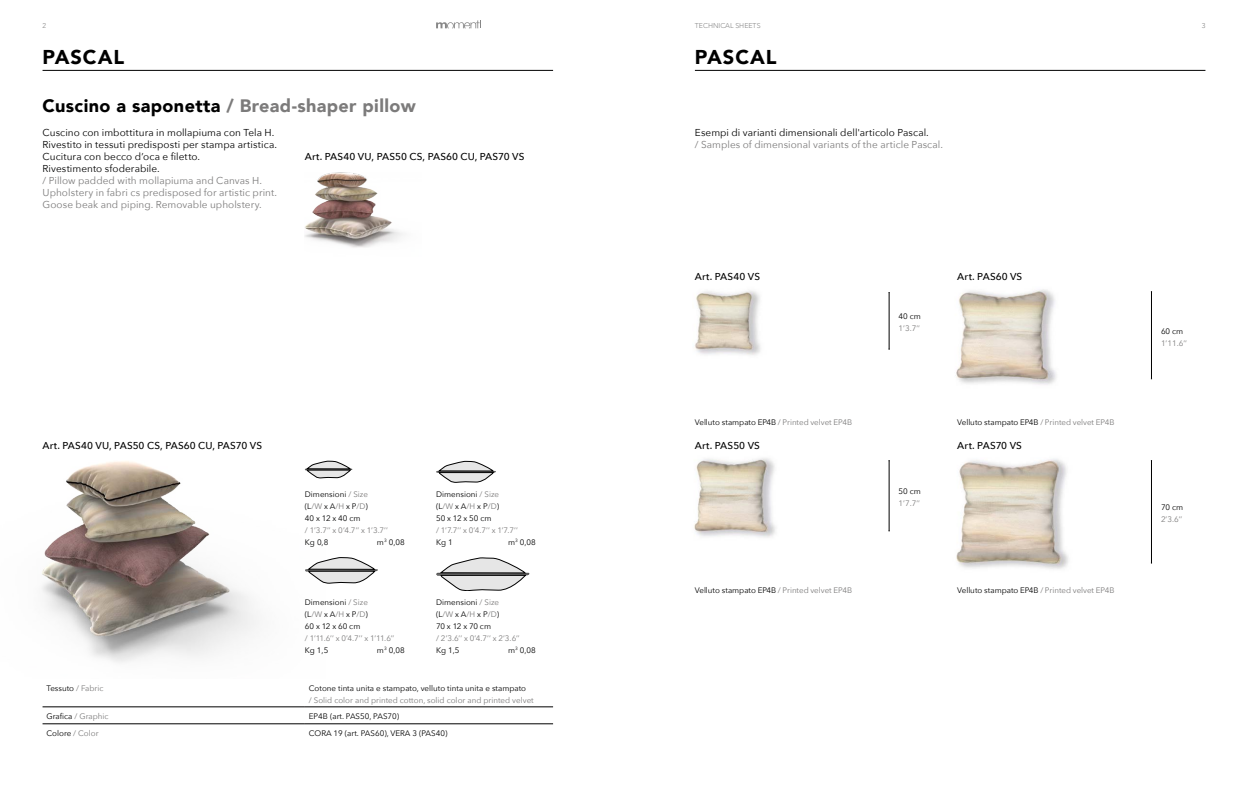
<style>
.page{position:relative;width:1248px;height:794px;background:#fff}
.page>*{position:absolute;margin:0;border:0;box-sizing:border-box;transform-origin:0 0}
.t1{font:900 20px "Avenir";letter-spacing:.05em;color:#000}
.t2{font:900 18px "Avenir";letter-spacing:.02em;color:#7c7b7b}
.t3{font:10px/12px "Avenir Next";letter-spacing:.005em;color:#000}
.t4{font:10px/12px "Avenir Next";letter-spacing:.005em;color:#7c7b7b}
.t5{font:500 10px "Avenir Next";letter-spacing:.005em;color:#000}
.t6{font:8px/12px "Avenir Next";color:#000;text-align:justify}
.t7{font:8px "Avenir Next";color:#7c7b7b}
.t8{font:700 7.7px "Arial";color:#000}
.t9{font:300 7px "Avenir";color:#878787}
.s1{color:#000}
.s2{color:#7c7b7b}
.s3{font-weight:400}
</style>
<div class="page">
<img style="left:41px;top:461px;width:285px;height:202px">
<img style="left:305px;top:172px;width:98px;height:76px">
<svg style="left:305px;top:460px;width:47px;height:18px"></svg>
<svg style="left:436px;top:460px;width:59px;height:22px"></svg>
<svg style="left:305px;top:557px;width:72px;height:26px"></svg>
<svg style="left:436px;top:557px;width:93px;height:34px"></svg>
<img style="left:695px;top:290px;width:66px;height:65px">
<img style="left:694px;top:458px;width:82px;height:80px">
<img style="left:956px;top:289px;width:100px;height:96px">
<img style="left:956px;top:459px;width:112px;height:110px">
<hr style="left:43px;top:70px;width:510px;height:1px;background:#000">
<hr style="left:694px;top:70px;width:511px;height:1px;background:#000">
<svg style="left:436px;top:20px;width:45px;height:8px"></svg>
<hr style="left:888px;top:292px;width:1px;height:57px;background:#000">
<hr style="left:1151px;top:292px;width:1px;height:87px;background:#000">
<hr style="left:888px;top:460px;width:1px;height:71px;background:#000">
<hr style="left:1151px;top:460px;width:1px;height:103px;background:#000">
<hr style="left:43px;top:706px;width:262px;height:1px;background:#000">
<hr style="left:305px;top:706px;width:248px;height:1px;background:#000">
<hr style="left:43px;top:723px;width:262px;height:1px;background:#000">
<hr style="left:305px;top:723px;width:248px;height:1px;background:#000">
<p class="t9" style="left:43px;top:22px;width:5px">2</p>
<p class="t9" style="left:694px;top:22px;width:67px">TECHNICAL SHEETS</p>
<p class="t9" style="left:1201px;top:22px;width:5px">3</p>
<h1 class="t1" style="left:694px;top:40px;width:83px">PASCAL</h1>
<h1 class="t1" style="left:43px;top:40px;width:83px">PASCAL</h1>
<h2 class="t2" style="left:43px;top:91px;width:375px"><span class="s1">Cuscino a saponetta</span> / Bread-shaper pillow</h2>
<p class="t3" style="left:43px;top:126px;width:236px">Cuscino con imbottitura in mollapiuma con Tela H.<br>Rivestito in tessuti predisposti per stampa artistica.<br>Cucitura con becco d’oca e filetto.<br>Rivestimento sfoderabile.</p>
<p class="t4" style="left:43px;top:174px;width:236px">/ Pillow padded with mollapiuma and Canvas H.<br>Upholstery in fabri cs predisposed for artistic print.<br>Goose beak and piping. Removable upholstery.</p>
<p class="t5" style="left:305px;top:148px;width:221px">Art. PAS40 VU, PAS50 CS, PAS60 CU, PAS70 VS</p>
<p class="t5" style="left:43px;top:436px;width:221px">Art. PAS40 VU, PAS50 CS, PAS60 CU, PAS70 VS</p>
<p class="t6" style="left:305px;top:487px;width:65px">Dimensioni <span class="s2">/ Size </span>(L<span class="s2">/W</span> x A<span class="s2">/H</span> x P<span class="s2">/D</span>)<br>40 x 12 x 40 cm</p>
<p class="t7" style="left:305px;top:523px;width:85px">/ 1’3.7’’ x 0’4.7’’ x 1’3.7’’</p>
<p class="t6" style="left:305px;top:535px;width:25px">Kg 0,8</p>
<p class="t6" style="left:377px;top:535px;width:29px">m<sup>3</sup> 0,08</p>
<p class="t6" style="left:305px;top:595px;width:65px">Dimensioni <span class="s2">/ Size </span>(L<span class="s2">/W</span> x A<span class="s2">/H</span> x P<span class="s2">/D</span>)<br>60 x 12 x 60 cm</p>
<p class="t7" style="left:305px;top:631px;width:91px">/ 1’11.6’’ x 0’4.7’’ x 1’11.6’’</p>
<p class="t6" style="left:305px;top:643px;width:25px">Kg 1,5</p>
<p class="t6" style="left:377px;top:643px;width:29px">m<sup>3</sup> 0,08</p>
<p class="t6" style="left:436px;top:487px;width:65px">Dimensioni <span class="s2">/ Size </span>(L<span class="s2">/W</span> x A<span class="s2">/H</span> x P<span class="s2">/D</span>)<br>50 x 12 x 50 cm</p>
<p class="t7" style="left:436px;top:523px;width:83px">/ 1’7.7’’ x 0’4.7’’ x 1’7.7’’</p>
<p class="t6" style="left:436px;top:535px;width:18px">Kg 1</p>
<p class="t6" style="left:508px;top:535px;width:29px">m<sup>3</sup> 0,08</p>
<p class="t6" style="left:436px;top:595px;width:65px">Dimensioni <span class="s2">/ Size </span>(L<span class="s2">/W</span> x A<span class="s2">/H</span> x P<span class="s2">/D</span>)<br>70 x 12 x 70 cm</p>
<p class="t7" style="left:436px;top:631px;width:85px">/ 2’3.6’’ x 0’4.7’’ x 2’3.6’’</p>
<p class="t6" style="left:436px;top:643px;width:25px">Kg 1,5</p>
<p class="t6" style="left:508px;top:643px;width:29px">m<sup>3</sup> 0,08</p>
<p class="t8" style="left:454px;top:599px;width:60px">L/W 40cm <span class="s3">1’3.7’’</span></p>
<p class="t6" style="left:47px;top:681px;width:58px">Tessuto <span class="s2">/ Fabric</span></p>
<p class="t6" style="left:309px;top:681px;width:219px">Cotone tinta unita e stampato, velluto tinta unita e stampato</p>
<p class="t7" style="left:309px;top:693px;width:226px">/ Solid color and printed cotton, solid color and printed velvet</p>
<p class="t7" style="left:47px;top:709px;width:63px"><span class="s1">Grafica</span> / Graphic</p>
<p class="t6" style="left:309px;top:709px;width:92px">EP4B (art. PAS50, PAS70)</p>
<p class="t6" style="left:47px;top:726px;width:54px">Colore <span class="s2">/ Color</span></p>
<p class="t6" style="left:309px;top:726px;width:140px">CORA 19 (art. PAS60), VERA 3 (PAS40)</p>
<p class="t3" style="left:694px;top:126px;width:235px">Esempi di varianti dimensionali dell'articolo Pascal.</p>
<p class="t4" style="left:694px;top:138px;width:249px">/ Samples of dimensional variants of the article Pascal.</p>
<p class="t5" style="left:694px;top:268px;width:67px">Art. PAS40 VS</p>
<p class="t5" style="left:957px;top:268px;width:67px">Art. PAS60 VS</p>
<p class="t6" style="left:694px;top:415px;width:159px">Velluto stampato EP4B <span class="s2">/ Printed velvet EP4B</span></p>
<p class="t5" style="left:694px;top:436px;width:66px">Art. PAS50 VS</p>
<p class="t6" style="left:694px;top:583px;width:159px">Velluto stampato EP4B <span class="s2">/ Printed velvet EP4B</span></p>
<p class="t6" style="left:898px;top:310px;width:24px">40 cm</p>
<p class="t7" style="left:898px;top:322px;width:23px">1’3.7’’</p>
<p class="t6" style="left:1160px;top:325px;width:24px">60 cm</p>
<p class="t7" style="left:1160px;top:336px;width:27px">1’11.6’’</p>
<p class="t6" style="left:957px;top:415px;width:159px">Velluto stampato EP4B <span class="s2">/ Printed velvet EP4B</span></p>
<p class="t6" style="left:898px;top:485px;width:24px">50 cm</p>
<p class="t7" style="left:898px;top:497px;width:23px">1’7.7’’</p>
<p class="t5" style="left:957px;top:436px;width:66px">Art. PAS70 VS</p>
<p class="t6" style="left:957px;top:583px;width:159px">Velluto stampato EP4B <span class="s2">/ Printed velvet EP4B</span></p>
<p class="t6" style="left:1160px;top:501px;width:24px">70 cm</p>
<p class="t7" style="left:1160px;top:513px;width:23px">2’3.6’’</p>
</div>
